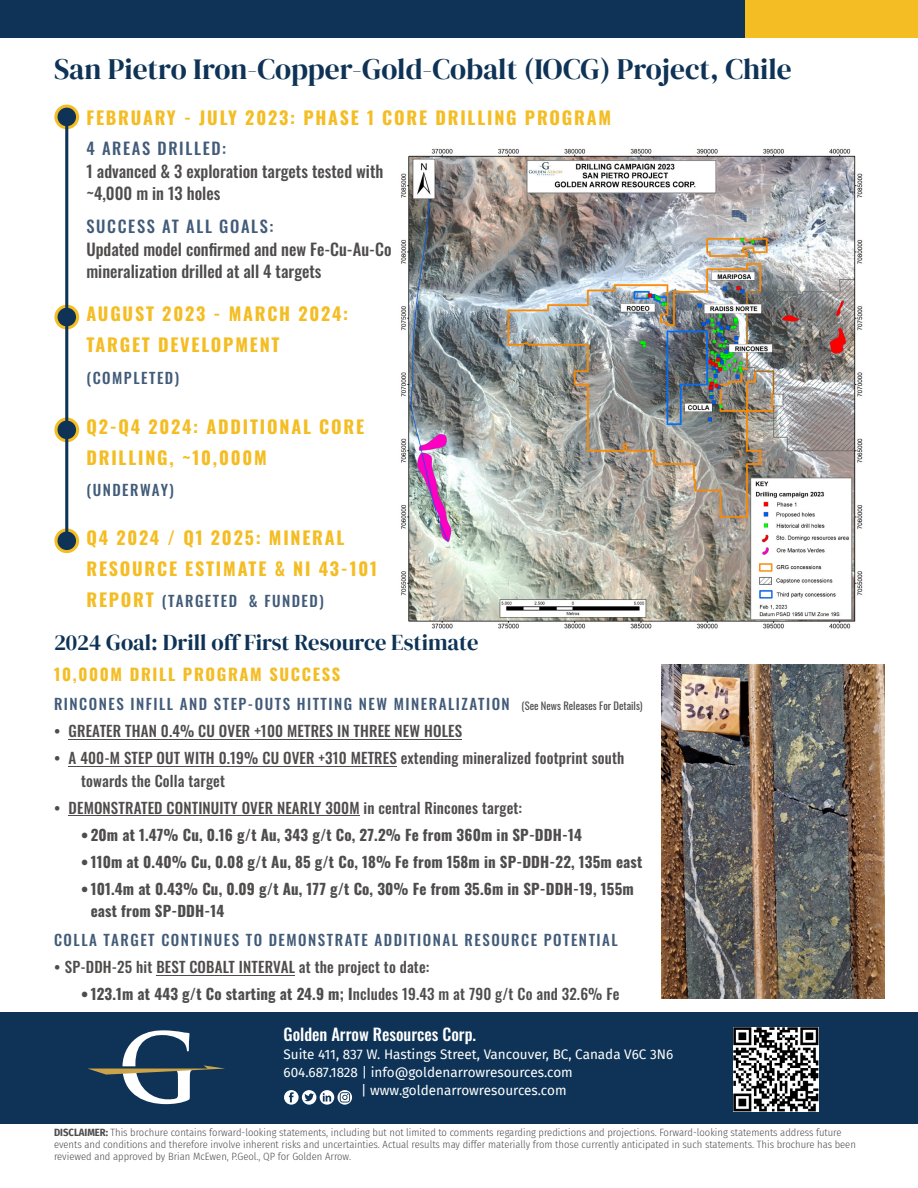
<style>
.page{position:relative;width:918px;height:1188px;background:#fff}
.page>*{position:absolute;margin:0;border:0;box-sizing:border-box;transform-origin:0 0}
.t1{font:29.4px "DM Serif Display";color:#0e3356}
.t2{font:22.5px "DM Serif Display";color:#0e3356}
.t3{font:700 18px "Oswald";letter-spacing:.1em;color:#f4bd24}
.t4{font:500 16.5px "Oswald";color:#4f4c4c}
.t5{font:500 16.5px "Oswald";letter-spacing:.1em;color:#415b78}
.t6{font:700 16.5px "Oswald";letter-spacing:.1em;color:#f4bd24}
.t7{font:500 16.5px "Oswald";color:#fff}
.t8{font:700 15px "Oswald";letter-spacing:.01em;color:#4f4c4c}
.t9{font:500 15px "Oswald";letter-spacing:.01em;color:#4f4c4c}
.t10{font:500 15px "Oswald";letter-spacing:.1em;color:#415b78}
.t11{font:13.5px "Fira Sans";color:#fff}
.t12{font:300 10.5px "Fira Sans Condensed";color:#4f4c4c}
.t13{font:10.5px "Oswald";color:#4f4c4c}
.s1{font-weight:500}
.s2{font-weight:700}
</style>
<div class="page">
<hr style="left:69px;top:739px;width:393px;height:1px;background:#4f4c4c">
<hr style="left:69px;top:766px;width:328px;height:1px;background:#4f4c4c">
<hr style="left:69px;top:815px;width:291px;height:1px;background:#4f4c4c">
<hr style="left:156px;top:975px;width:139px;height:1px;background:#4f4c4c">
<div style="left:745px;top:0;width:173px;height:38px;background:#f4bd24"></div>
<div style="left:0;top:0;width:745px;height:38px;background:#0e3356"></div>
<svg style="left:54px;top:105px;width:25px;height:24px"></svg>
<svg style="left:54px;top:305px;width:25px;height:24px"></svg>
<svg style="left:54px;top:418px;width:25px;height:24px"></svg>
<svg style="left:54px;top:528px;width:25px;height:25px"></svg>
<hr style="left:65px;top:117px;width:3px;height:424px;background:#0e3356">
<div style="left:0;top:1012px;width:918px;height:111px;background:#0e3356"></div>
<svg style="left:88px;top:1030px;width:137px;height:74px"></svg>
<svg style="left:284px;top:1090px;width:68px;height:15px"></svg>
<img style="left:401px;top:148px;width:462px;height:481px">
<img style="left:734px;top:1027px;width:84px;height:85px">
<img style="left:661px;top:665px;width:223px;height:334px">
<p class="t1" style="left:54px;top:49px;width:739px">San Pietro Iron-Copper-Gold-Cobalt (IOCG) Project, Chile</p>
<p class="t3" style="left:86px;top:103px;width:526px">FEBRUARY - JULY 2023: PHASE 1 CORE DRILLING PROGRAM</p>
<p class="t5" style="left:86px;top:136px;width:141px">4 AREAS DRILLED:</p>
<p class="t4" style="left:86px;top:158px;width:298px">1 advanced &amp; 3 exploration targets tested with</p>
<p class="t4" style="left:86px;top:181px;width:135px">~4,000 m in 13 holes</p>
<p class="t5" style="left:86px;top:214px;width:189px">SUCCESS AT ALL GOALS:</p>
<p class="t4" style="left:86px;top:236px;width:307px">Updated model confirmed and new Fe-Cu-Au-Co</p>
<p class="t4" style="left:86px;top:259px;width:237px">mineralization drilled at all 4 targets</p>
<p class="t3" style="left:86px;top:299px;width:263px">AUGUST 2023 - MARCH 2024:</p>
<p class="t3" style="left:86px;top:331px;width:195px">TARGET DEVELOPMENT</p>
<p class="t10" style="left:86px;top:366px;width:94px">(COMPLETED)</p>
<p class="t3" style="left:86px;top:412px;width:279px">Q2-Q4 2024: ADDITIONAL CORE</p>
<p class="t3" style="left:86px;top:444px;width:182px">DRILLING, ~10,000M</p>
<p class="t10" style="left:86px;top:479px;width:89px">(UNDERWAY)</p>
<p class="t3" style="left:86px;top:523px;width:260px">Q4 2024 / Q1 2025: MINERAL</p>
<p class="t3" style="left:86px;top:554px;width:292px">RESOURCE ESTIMATE &amp; NI 43-101</p>
<p class="t3" style="left:86px;top:586px;width:69px">REPORT</p>
<p class="t10" style="left:162px;top:589px;width:163px">(TARGETED &amp; FUNDED)</p>
<p class="t2" style="left:54px;top:627px;width:426px">2024 Goal: Drill off First Resource Estimate</p>
<p class="t6" style="left:54px;top:661px;width:288px">10,000M DRILL PROGRAM SUCCESS</p>
<p class="t10" style="left:54px;top:692px;width:457px">RINCONES INFILL AND STEP-OUTS HITTING NEW MINERALIZATION</p>
<p class="t13" style="left:522px;top:698px;width:123px">(See News Releases For Details)</p>
<p class="t9" style="left:54px;top:719px;width:410px">• GREATER THAN 0.4% CU OVER +100 METRES IN THREE NEW HOLES</p>
<p class="t9" style="left:54px;top:746px;width:572px">• A 400-M STEP OUT WITH 0.19% CU OVER +310 METRES extending mineralized footprint south</p>
<p class="t9" style="left:81px;top:769px;width:146px">towards the Colla target</p>
<p class="t9" style="left:54px;top:796px;width:8px">•</p>
<p class="t9" style="left:69px;top:796px;width:455px">DEMONSTRATED CONTINUITY OVER NEARLY 300M in central Rincones target:</p>
<p class="t8" style="left:81px;top:823px;width:502px">• 20m at 1.47% Cu, 0.16 g/t Au, 343 g/t Co, 27.2% Fe from 360m in SP-DDH-14</p>
<p class="t8" style="left:81px;top:850px;width:563px">• 110m at 0.40% Cu, 0.08 g/t Au, 85 g/t Co, 18% Fe from 158m in SP-DDH-22, 135m east</p>
<p class="t8" style="left:81px;top:877px;width:554px">• 101.4m at 0.43% Cu, 0.09 g/t Au, 177 g/t Co, 30% Fe from 35.6m in SP-DDH-19, 155m</p>
<p class="t8" style="left:91px;top:899px;width:135px">east from SP-DDH-14</p>
<p class="t10" style="left:54px;top:928px;width:565px">COLLA TARGET CONTINUES TO DEMONSTRATE ADDITIONAL RESOURCE POTENTIAL</p>
<p class="t9" style="left:54px;top:955px;width:377px">• SP-DDH-25 hit BEST COBALT INTERVAL at the project to date:</p>
<p class="t8" style="left:81px;top:982px;width:540px">• 123.1m at 443 g/t Co starting at 24.9 m; I<span class="s1">ncludes 19.43 m at 790 g/t Co and 32.6% Fe</span></p>
<p class="t7" style="left:284px;top:1021px;width:194px">Golden Arrow Resources Corp.</p>
<p class="t11" style="left:284px;top:1046px;width:391px">Suite 411, 837 W. Hastings Street, Vancouver, BC, Canada V6C 3N6</p>
<p class="t11" style="left:284px;top:1064px;width:291px">604.687.1828 | info@goldenarrowresources.com</p>
<p class="t11" style="left:361px;top:1082px;width:207px">| www.goldenarrowresources.com</p>
<p class="t12" style="left:54px;top:1127px;width:789px"><span class="s2">DISCLAIMER:</span> This brochure contains forward-looking statements, including but not limited to comments regarding predictions and projections. Forward-looking statements address future</p>
<p class="t12" style="left:54px;top:1139px;width:803px">events and conditions and therefore involve inherent risks and uncertainties. Actual results may differ materially from those currently anticipated in such statements. This brochure has been</p>
<p class="t12" style="left:54px;top:1151px;width:299px">reviewed and approved by Brian McEwen, P.Geol., QP for Golden Arrow.</p>
</div>
